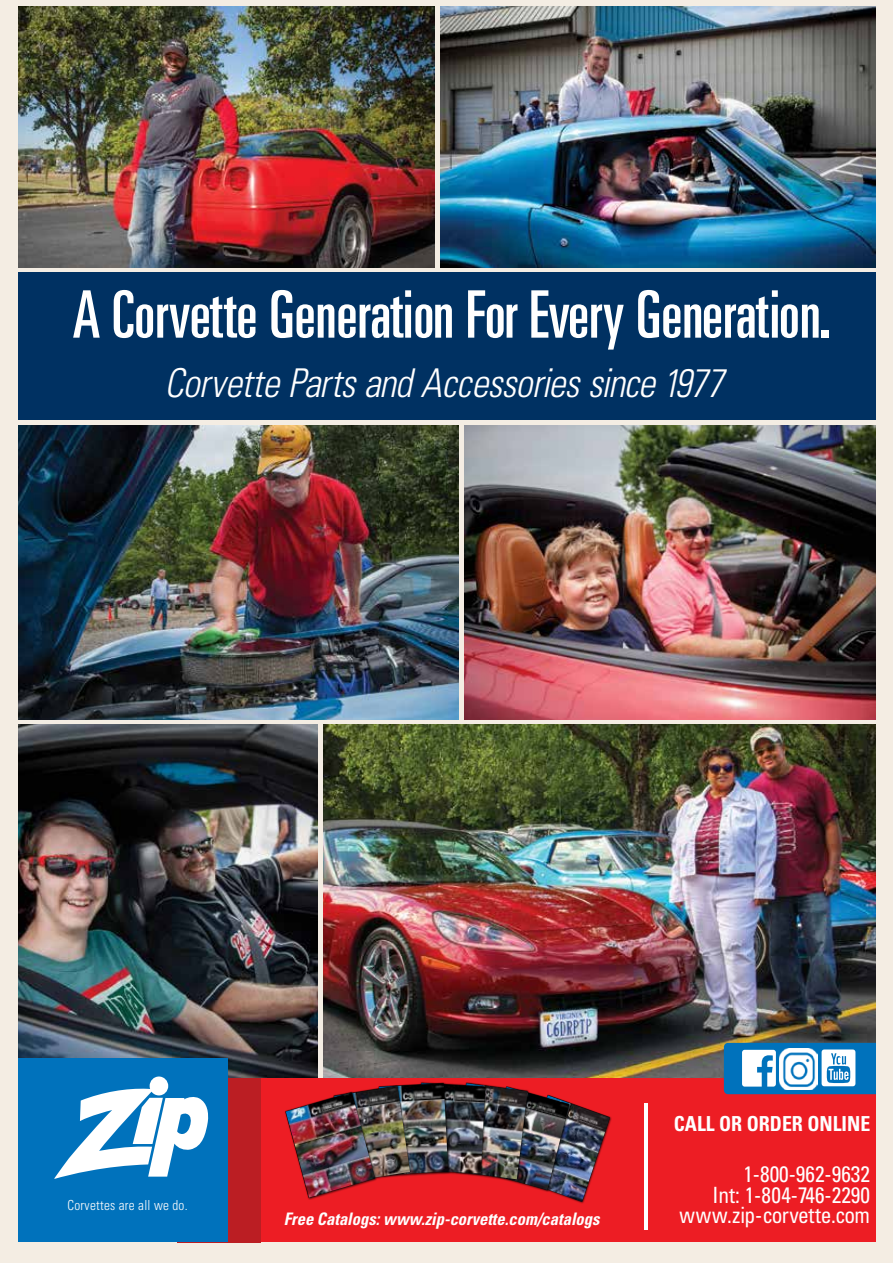
<style>
.page{position:relative;width:893px;height:1263px;background:#f4ede3}
.page>*{position:absolute;margin:0;border:0;box-sizing:border-box;transform-origin:0 0}
.t1{font:ultra-condensed 65.55px "Univers";color:#fff;scale:.96 1}
.t2{font:italic 300 condensed 39.6px "Univers";letter-spacing:-.02em;color:#fff;scale:.96 1}
.t3{font:condensed 22.35px/20.7px "Univers";color:#fff;text-align:right;scale:.96 1}
.t4{font:700 condensed 20.7px "Univers";color:#fff;scale:.96 1}
.t5{font:italic 700 condensed 17.25px "Univers";color:#fff;scale:.96 1}
.t6{font:300 condensed 13.8px "Univers";letter-spacing:.02em;color:#fff;scale:.96 1}
</style>
<div class="page">
<img style="left:440px;top:6px;width:436px;height:262px">
<img style="left:18px;top:6px;width:417px;height:262px">
<img style="left:18px;top:425px;width:440px;height:295px">
<img style="left:465px;top:425px;width:411px;height:295px">
<img style="left:324px;top:725px;width:552px;height:353px">
<img style="left:18px;top:725px;width:300px;height:353px">
<div style="left:181px;top:1078px;width:695px;height:164px;background:#ed1d24"></div>
<div style="left:178px;top:1078px;width:83px;height:164px;background:#bb1e23"></div>
<hr style="left:645px;top:1102px;width:3px;height:127px;background:#fff">
<div style="left:18px;top:1058px;width:210px;height:184px;background:#0072bc"></div>
<svg style="left:54px;top:1076px;width:155px;height:103px"></svg>
<img style="left:285px;top:1083px;width:326px;height:120px">
<img style="left:286px;top:1092px;width:89px;height:105px">
<div style="left:18px;top:273px;width:858px;height:147px;background:#003162"></div>
<svg style="left:724px;top:1043px;width:152px;height:51px;background:#65a9d6"></svg>
<h1 class="t1" style="left:72px;top:277px;width:792px">A Corvette Generation For Every Generation.</h1>
<h2 class="t2" style="left:165px;top:359px;width:584px">Corvette Parts and Accessories since 1977</h2>
<p class="t6" style="left:68px;top:1196px;width:127px">Corvettes are all we do.</p>
<p class="t5" style="left:284px;top:1208px;width:330px">Free Catalogs: www.zip-corvette.com/catalogs</p>
<p class="t4" style="left:674px;top:1110px;width:206px">CALL OR ORDER ONLINE</p>
<p class="t3" style="left:679px;top:1163px;width:200px">1-800-962-9632<br>Int: 1-804-746-2290 www.zip-corvette.com</p>
</div>
